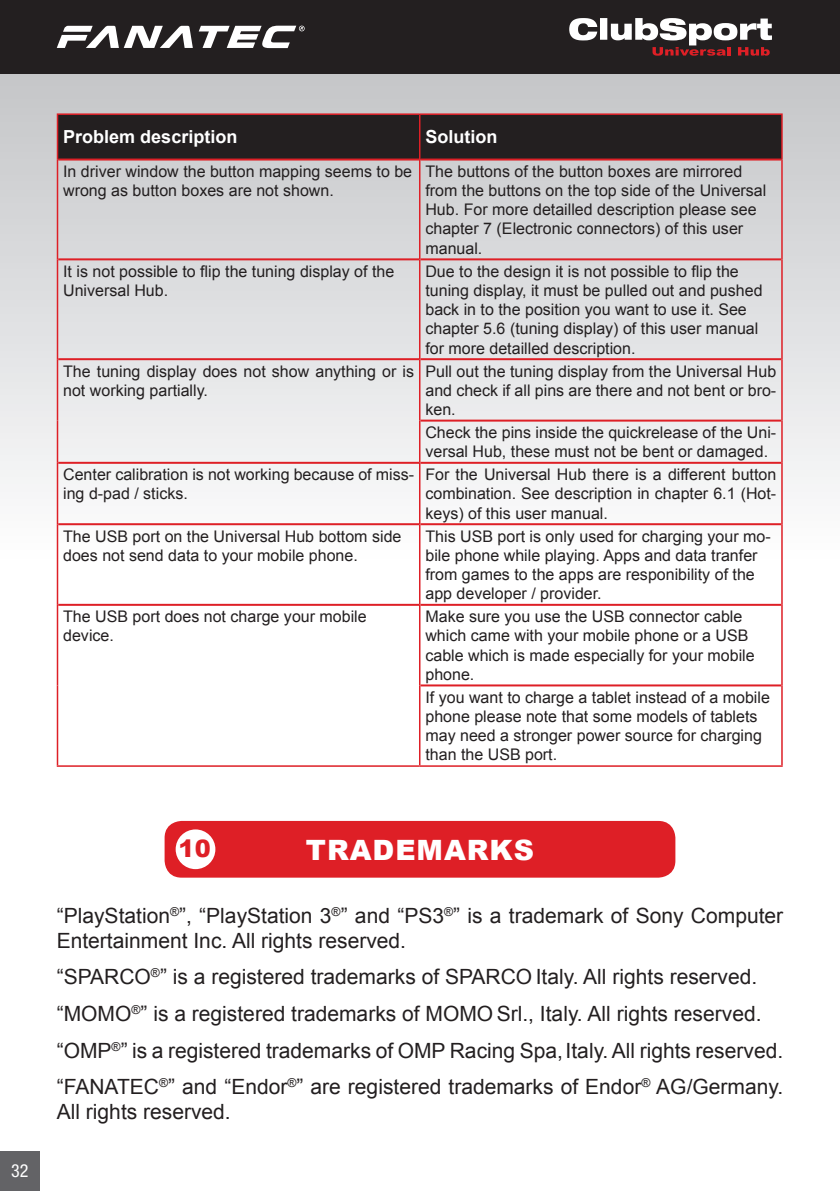
<style>
.page{position:relative;width:840px;height:1191px;background:#fff}
.page>*{position:absolute;margin:0;border:0;box-sizing:border-box;transform-origin:0 0}
.t1{font:900 28px "Arial";letter-spacing:.035em;color:#fff}
.t2{font:900 24px "Arial";color:#de1f26}
.t3{font:21px/36.6px "Arial";color:#231f20}
.t4{font:700 18px "Arial";color:#fff}
.t5{font:condensed 18px "Helvetica Neue LT Std";color:#fff}
.t6{font:16px/19.2px "Arial";color:#231f20}
</style>
<div class="page">
<svg style="left:0;top:74px;width:839px;height:521px"></svg>
<svg style="left:839px;top:0;width:1px;height:484px"></svg>
<div style="left:0;top:1151px;width:39px;height:40px;background:#636366"></div>
<div style="left:0;top:0;width:839px;height:74px;background:#231f20"></div>
<svg style="left:57px;top:26px;width:247px;height:22px"></svg>
<svg style="left:569px;top:18px;width:202px;height:38px"></svg>
<div style="left:164px;top:821px;width:511px;height:56px;background:#de1f26;border-radius:17px"></div>
<div style="left:175px;top:829px;width:40px;height:40px;background:#fff;border-radius:50%"></div>
<div style="left:58px;top:115px;width:722px;height:43px;background:#231f20"></div>
<hr style="left:58px;top:158px;width:361px;height:2px;background:#de1f26">
<hr style="left:420px;top:158px;width:360px;height:2px;background:#de1f26">
<hr style="left:58px;top:258px;width:361px;height:2px;background:#de1f26">
<hr style="left:420px;top:258px;width:360px;height:2px;background:#de1f26">
<hr style="left:58px;top:358px;width:361px;height:2px;background:#de1f26">
<hr style="left:420px;top:358px;width:360px;height:2px;background:#de1f26">
<hr style="left:420px;top:419px;width:360px;height:2px;background:#de1f26">
<hr style="left:58px;top:462px;width:361px;height:2px;background:#de1f26">
<hr style="left:420px;top:462px;width:360px;height:2px;background:#de1f26">
<hr style="left:58px;top:523px;width:361px;height:2px;background:#de1f26">
<hr style="left:420px;top:523px;width:360px;height:2px;background:#de1f26">
<hr style="left:58px;top:604px;width:361px;height:2px;background:#de1f26">
<hr style="left:420px;top:604px;width:360px;height:2px;background:#de1f26">
<hr style="left:420px;top:684px;width:360px;height:2px;background:#de1f26">
<hr style="left:57px;top:113px;width:362px;height:2px;background:#de1f26">
<hr style="left:57px;top:115px;width:1px;height:44px;background:#de1f26">
<hr style="left:419px;top:113px;width:363px;height:2px;background:#de1f26">
<hr style="left:419px;top:115px;width:1px;height:44px;background:#de1f26">
<hr style="left:780px;top:115px;width:2px;height:44px;background:#de1f26">
<hr style="left:57px;top:159px;width:1px;height:100px;background:#de1f26">
<hr style="left:419px;top:159px;width:1px;height:100px;background:#de1f26">
<hr style="left:780px;top:159px;width:2px;height:100px;background:#de1f26">
<hr style="left:57px;top:259px;width:1px;height:100px;background:#de1f26">
<hr style="left:419px;top:259px;width:1px;height:100px;background:#de1f26">
<hr style="left:780px;top:259px;width:2px;height:100px;background:#de1f26">
<hr style="left:57px;top:359px;width:1px;height:61px;background:#de1f26">
<hr style="left:57px;top:420px;width:1px;height:43px;background:#de1f26">
<hr style="left:419px;top:359px;width:1px;height:61px;background:#de1f26">
<hr style="left:780px;top:359px;width:2px;height:61px;background:#de1f26">
<hr style="left:419px;top:420px;width:1px;height:43px;background:#de1f26">
<hr style="left:780px;top:420px;width:2px;height:43px;background:#de1f26">
<hr style="left:57px;top:463px;width:1px;height:61px;background:#de1f26">
<hr style="left:419px;top:463px;width:1px;height:61px;background:#de1f26">
<hr style="left:780px;top:463px;width:2px;height:61px;background:#de1f26">
<hr style="left:57px;top:524px;width:1px;height:81px;background:#de1f26">
<hr style="left:419px;top:524px;width:1px;height:81px;background:#de1f26">
<hr style="left:780px;top:524px;width:2px;height:81px;background:#de1f26">
<hr style="left:57px;top:605px;width:1px;height:80px;background:#de1f26">
<hr style="left:57px;top:685px;width:1px;height:80px;background:#de1f26">
<hr style="left:57px;top:765px;width:362px;height:2px;background:#de1f26">
<hr style="left:419px;top:605px;width:1px;height:80px;background:#de1f26">
<hr style="left:780px;top:605px;width:2px;height:80px;background:#de1f26">
<hr style="left:419px;top:685px;width:1px;height:80px;background:#de1f26">
<hr style="left:780px;top:685px;width:2px;height:80px;background:#de1f26">
<hr style="left:419px;top:765px;width:363px;height:2px;background:#de1f26">
<p class="t4" style="left:63px;top:124px;width:176px">Problem description</p>
<p class="t4" style="left:425px;top:124px;width:73px">Solution</p>
<p class="t6" style="left:63px;top:161px;width:350px">In driver window the button mapping seems to be wrong as button boxes are not shown.</p>
<p class="t6" style="left:425px;top:161px;width:342px">The buttons of the button boxes are mirrored from the buttons on the top side of the Universal Hub. For more detailled description please see chapter 7 (Electronic connectors) of this user manual.</p>
<p class="t6" style="left:63px;top:261px;width:332px">It is not possible to flip the tuning display of the<br>Universal Hub.</p>
<p class="t6" style="left:425px;top:261px;width:338px">Due to the design it is not possible to flip the tuning display, it must be pulled out and pushed back in to the position you want to use it. See chapter 5.6 (tuning display) of this user manual for more detailled description.</p>
<p class="t6" style="left:63px;top:361px;width:352px">The tuning display does not show anything or is not working partially.</p>
<p class="t6" style="left:425px;top:361px;width:352px;text-align:justify">Pull out the tuning display from the Universal Hub and check if all pins are there and not bent or bro&shy;ken.</p>
<p class="t6" style="left:425px;top:422px;width:352px">Check the pins inside the quickrelease of the Uni&shy;versal Hub, these must not be bent or damaged.</p>
<p class="t6" style="left:63px;top:465px;width:352px">Center calibration is not working because of miss&shy;ing d-pad / sticks.</p>
<p class="t6" style="left:425px;top:465px;width:352px;text-align:justify">For the Universal Hub there is a different button combination. See description in chapter 6.1 (Hot&shy;keys) of this user manual.</p>
<p class="t6" style="left:63px;top:526px;width:339px">The USB port on the Universal Hub bottom side does not send data to your mobile phone.</p>
<p class="t6" style="left:425px;top:526px;width:347px">This USB port is only used for charging your mo&shy;bile phone while playing. Apps and data tranfer from games to the apps are responibility of the app developer / provider.</p>
<p class="t6" style="left:63px;top:607px;width:305px">The USB port does not charge your mobile device.</p>
<p class="t6" style="left:425px;top:607px;width:330px">Make sure you use the USB connector cable which came with your mobile phone or a USB cable which is made especially for your mobile phone.</p>
<p class="t6" style="left:425px;top:687px;width:346px">If you want to charge a tablet instead of a mobile phone please note that some models of tablets may need a stronger power source for charging than the USB port.</p>
<p class="t5" style="left:11px;top:1160px;width:19px">32</p>
<h2 class="t2" style="left:178px;top:830px;width:34px">10</h2>
<h1 class="t1" style="left:305px;top:829px;width:230px">TRADEMARKS</h1>
<h3 class="t3" style="left:57px;top:902px;width:727px;line-height:25.2px">“PlayStation<sup>®</sup>”, “PlayStation 3<sup>®</sup>” and “PS3<sup>®</sup>” is a trademark of Sony Computer<br>Entertainment Inc. All rights reserved.</h3>
<p class="t3" style="left:57px;top:958px;width:727px">“SPARCO<sup>®</sup>” is a registered trademarks of SPARCO Italy. All rights reserved. “MOMO<sup>®</sup>” is a registered trademarks of MOMO Srl., Italy. All rights reserved. “OMP<sup>®</sup>” is a registered trademarks of OMP Racing Spa,Italy. All rights reserved. “FANATEC<sup>®</sup>” and “Endor<sup>®</sup>” are registered trademarks of Endor<sup>®</sup> AG/Germany.</p>
<h3 class="t3" style="left:57px;top:1093px;width:175px">All rights reserved.</h3>
</div>
